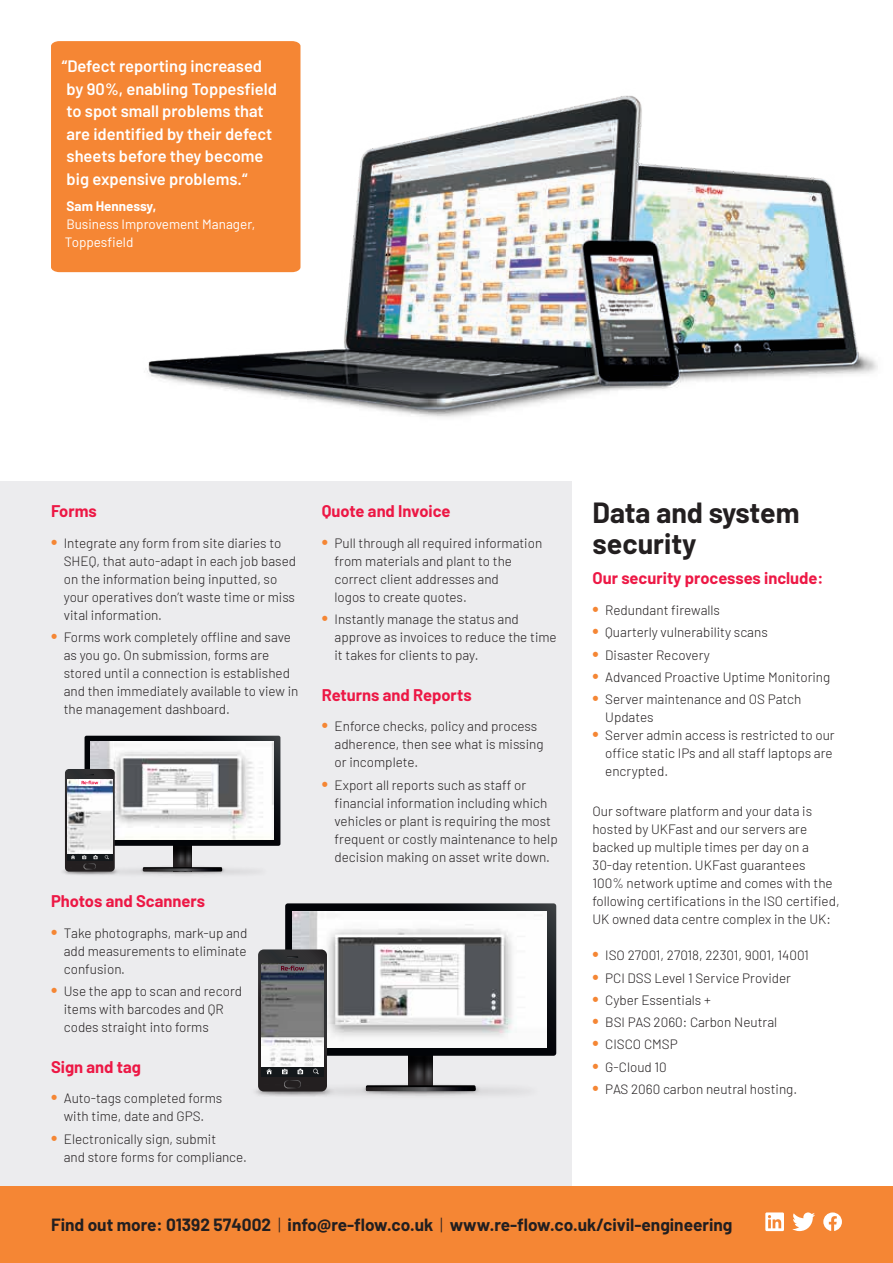
<style>
.page{position:relative;width:893px;height:1263px;background:#fff}
.page>*{position:absolute;margin:0;border:0;box-sizing:border-box;transform-origin:0 0}
.t1{font:700 28.5px/30.8px "Barlow";color:#231f20}
.t2{font:700 17.25px "Barlow";color:#231f20}
.t3{font:600 16.5px/22.5px "Barlow";color:#fff}
.t4{font:700 16.5px "Barlow";color:#ed1845}
.t5{font:300 13.5px/18px "Barlow";color:#231f20}
.t6{font:13.5px/18px "Barlow";color:#fff}
.t7{font:700 13.5px "Barlow";letter-spacing:-.005em;color:#fff}
.s1{font-weight:700;font-size:19.5px;color:#f58634}
.s2{font-weight:300}
</style>
<div class="page">
<img style="left:136px;top:88px;width:742px;height:329px">
<div style="left:0;top:480px;width:571px;height:707px;background:#ececee"></div>
<div style="left:0;top:1186px;width:893px;height:77px;background:#f58634"></div>
<svg style="left:792px;top:1212px;width:23px;height:19px"></svg>
<svg style="left:765px;top:1212px;width:19px;height:19px"></svg>
<svg style="left:823px;top:1212px;width:19px;height:19px"></svg>
<img style="left:345px;top:1091px;width:5px;height:6px">
<img style="left:255px;top:1089px;width:90px;height:8px">
<svg style="left:258px;top:903px;width:298px;height:188px"></svg>
<img style="left:63px;top:869px;width:65px;height:7px">
<svg style="left:65px;top:736px;width:215px;height:136px"></svg>
<div style="left:51px;top:41px;width:249px;height:231px;background:#f58634"></div>
<p class="t3" style="left:62px;top:54px;width:217px">“Defect reporting increased by 90%, enabling Toppesfield to spot small problems that are identified by their defect sheets before they become big expensive problems.“</p>
<p class="t7" style="left:67px;top:196px;width:91px">Sam Hennessy,</p>
<p class="t6" style="left:65px;top:214px;width:192px">Business Improvement Manager,<br>Toppesfield</p>
<p class="t4" style="left:51px;top:499px;width:47px">Forms</p>
<p class="t5" style="left:64px;top:533px;width:234px;text-indent:-13px"><span class="s1">•</span> Integrate any form from site diaries to SHEQ, that auto-adapt in each job based on the information being inputted, so your operatives don’t waste time or miss vital information.</p>
<p class="t5" style="left:64px;top:627px;width:236px;text-indent:-13px"><span class="s1">•</span> Forms work completely offline and save as you go. On submission, forms are stored until a connection is established and then immediately available to view in the management dashboard.</p>
<p class="t4" style="left:51px;top:889px;width:155px">Photos and Scanners</p>
<p class="t5" style="left:64px;top:923px;width:185px;text-align:justify;text-indent:-13px"><span class="s1">•</span> Take photographs, mark-up and add measurements to eliminate confusion.</p>
<p class="t5" style="left:64px;top:981px;width:180px;text-indent:-13px"><span class="s1">•</span> Use the app to scan and record items with barcodes and QR codes straight into forms</p>
<p class="t4" style="left:51px;top:1054px;width:92px">Sign and tag</p>
<p class="t5" style="left:51px;top:1088px;width:173px;text-align:center"><span class="s1">•</span> Auto-tags completed forms with time, date and GPS.</p>
<p class="t5" style="left:64px;top:1129px;width:185px;text-indent:-13px"><span class="s1">•</span> Electronically sign, submit<br>and store forms for compliance.</p>
<p class="t4" style="left:322px;top:499px;width:130px">Quote and Invoice</p>
<p class="t5" style="left:334px;top:533px;width:209px;text-indent:-13px"><span class="s1">•</span> Pull through all required information from materials and plant to the correct client addresses and<br>logos to create quotes.</p>
<p class="t5" style="left:334px;top:609px;width:224px;text-indent:-13px"><span class="s1">•</span> Instantly manage the status and approve as invoices to reduce the time it takes for clients to pay.</p>
<p class="t4" style="left:322px;top:682px;width:151px">Returns and Reports</p>
<p class="t5" style="left:334px;top:716px;width:210px;text-indent:-13px"><span class="s1">•</span> Enforce checks, policy and process adherence, then see what is missing or incomplete.</p>
<p class="t5" style="left:334px;top:775px;width:225px;text-indent:-13px"><span class="s1">•</span> Export all reports such as staff or financial information including which vehicles or plant is requiring the most frequent or costly maintenance to help decision making on asset write down.</p>
<h1 class="t1" style="left:592px;top:495px;width:209px">Data and system security</h1>
<p class="t4" style="left:592px;top:566px;width:233px">Our security processes include:</p>
<p class="t5" style="left:592px;top:600px;width:129px"><span class="s1">•</span> Redundant firewalls</p>
<p class="t5" style="left:592px;top:622px;width:177px"><span class="s1">•</span> Quarterly vulnerability scans</p>
<p class="t5" style="left:592px;top:645px;width:119px"><span class="s1">•</span> Disaster Recovery</p>
<p class="t5" style="left:592px;top:667px;width:239px"><span class="s1">•</span> Advanced Proactive Uptime Monitoring</p>
<p class="t5" style="left:605px;top:689px;width:198px;text-indent:-13px"><span class="s1">•</span> Server maintenance and OS Patch<br>Updates</p>
<p class="t5" style="left:605px;top:725px;width:231px;text-indent:-13px"><span class="s1">•</span> Server admin access is restricted to our office static IPs and all staff laptops are encrypted.</p>
<p class="t5" style="left:592px;top:801px;width:249px">Our software platform and your data is hosted by UKFast and our servers are backed up multiple times per day on a 30-day retention. UKFast guarantees 100% network uptime and comes with the following certifications in the ISO certified, UK owned data centre complex in the UK:</p>
<p class="t5" style="left:592px;top:945px;width:218px"><span class="s1">•</span> ISO 27001, 27018, 22301, 9001, 14001</p>
<p class="t5" style="left:592px;top:968px;width:200px"><span class="s1">•</span> PCI DSS Level 1 Service Provider</p>
<p class="t5" style="left:592px;top:990px;width:120px"><span class="s1">•</span> Cyber Essentials +</p>
<p class="t5" style="left:592px;top:1012px;width:186px"><span class="s1">•</span> BSI PAS 2060: Carbon Neutral</p>
<p class="t5" style="left:592px;top:1034px;width:87px"><span class="s1">•</span> CISCO CMSP</p>
<p class="t5" style="left:592px;top:1057px;width:76px"><span class="s1">•</span> G-Cloud 10</p>
<p class="t5" style="left:592px;top:1079px;width:206px"><span class="s1">•</span> PAS 2060 carbon neutral hosting.</p>
<p class="t2" style="left:51px;top:1212px;width:683px">Find out more: 01392 574002 <span class="s2">|</span> info@re-flow.co.uk <span class="s2">|</span> www.re-flow.co.uk/civil-engineering</p>
</div>
